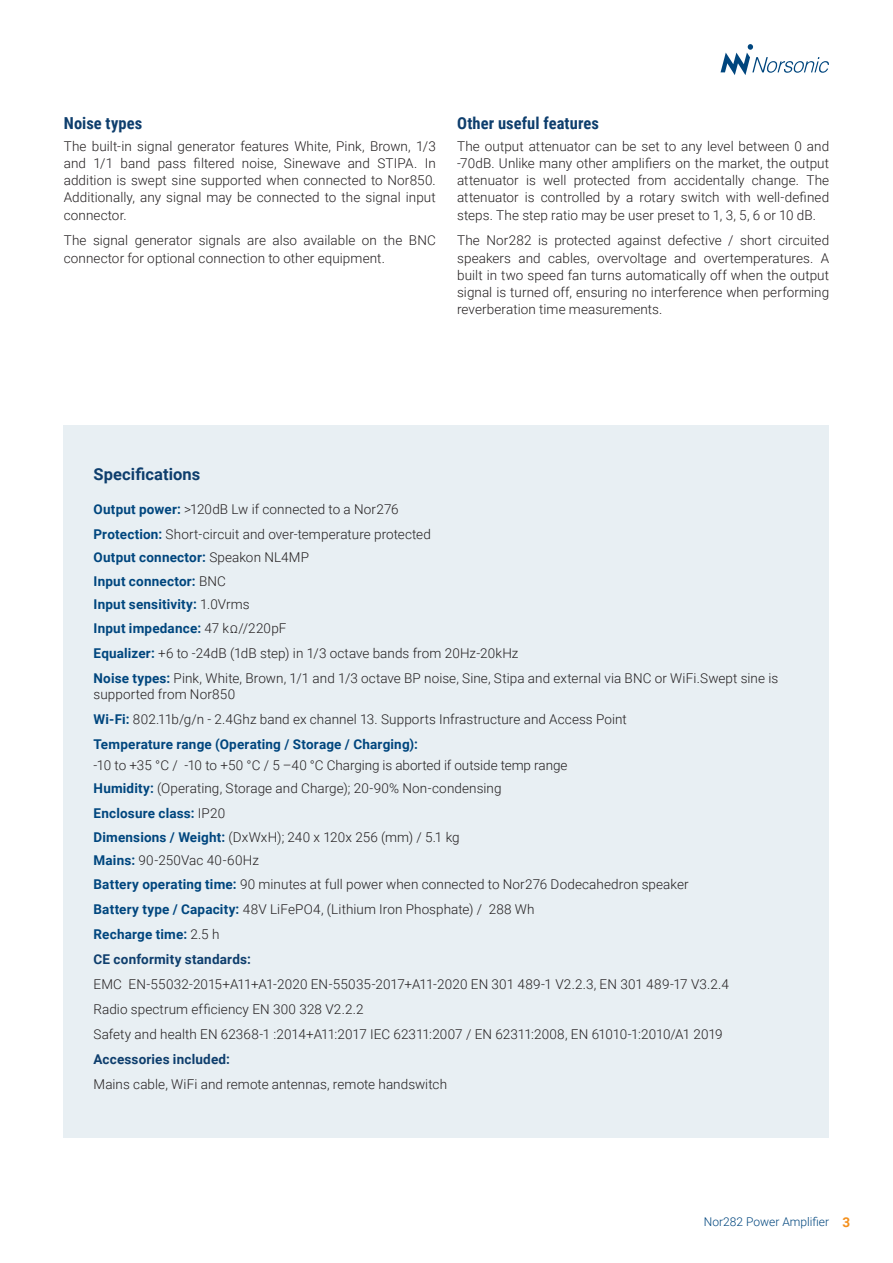
<style>
.page{position:relative;width:893px;height:1263px;background:#fff}
.page>*{position:absolute;margin:0;border:0;box-sizing:border-box;transform-origin:0 0}
.t1{font:700 16.5px "Roboto Condensed";letter-spacing:.005em;color:#0e3e6d}
.t2{font:700 16.5px "Roboto";letter-spacing:.005em;color:#0e3e6d}
.t3{font:300 13.5px/17.2px "Roboto";letter-spacing:.005em;color:#231f20}
.t4{font:700 13.5px/23.5px "Roboto";letter-spacing:.015em;color:#00467e}
.t5{font:700 13.5px "Roboto";letter-spacing:.015em;color:#0e3e6d}
.t6{font:300 12px "Roboto";color:#00467e}
.s1{font-weight:700;color:#00467e}
.s2{font-weight:300;color:#231f20}
.s3{font-weight:700;color:#0e3e6d}
.s4{font-weight:700;font-size:13.5px;color:#f4901d}
</style>
<div class="page">
<svg style="left:720px;top:44px;width:109px;height:31px"></svg>
<div style="left:64px;top:425px;width:765px;height:712px;background:#e8eff3"></div>
<p class="t1" style="left:64px;top:112px;width:80px">Noise types</p>
<p class="t3" style="left:64px;top:137px;width:374px;text-align:justify">The built-in signal generator features White, Pink, Brown, 1/3 and 1/1 band pass filtered noise, Sinewave and STIPA. In addition is swept sine supported when connected to Nor850.<br>Additionally, any signal may be connected to the signal input connector.</p>
<p class="t3" style="left:64px;top:231px;width:374px">The signal generator signals are also available on the BNC connector for optional connection to other equipment.</p>
<p class="t1" style="left:457px;top:112px;width:143px">Other useful features</p>
<p class="t3" style="left:457px;top:137px;width:374px;text-align:justify">The output attenuator can be set to any level between 0 and -70dB. Unlike many other amplifiers on the market, the output attenuator is well protected from accidentally change. The attenuator is controlled by a rotary switch with well-defined steps. The step ratio may be user preset to 1, 3, 5, 6 or 10 dB.</p>
<p class="t3" style="left:457px;top:231px;width:374px;text-align:justify">The Nor282 is protected against defective / short circuited speakers and cables, overvoltage and overtemperatures. A built in two speed fan turns automatically off when the output signal is turned off, ensuring no interference when performing reverberation time measurements.</p>
<p class="t2" style="left:94px;top:462px;width:108px">Specifications</p>
<p class="t3" style="left:94px;top:496px;width:339px;line-height:25px"><span class="s1">Output power:</span> &gt;120dB Lw if connected to a Nor276<br><span class="s1">Protection:</span> Short-circuit and over-temperature protected</p>
<p class="t4" style="left:94px;top:545px;width:217px">Output connector: <span class="s2">Speakon NL4MP<br></span>Input connector: <span class="s2">BNC<br></span>Input sensitivity: <span class="s2">1.0Vrms<br></span>Input impedance: <span class="s2">47 kΩ//220pF</span></p>
<p class="t3" style="left:94px;top:640px;width:686px;line-height:25px"><span class="s1">Equalizer:</span> +6 to -24dB (1dB step) in 1/3 octave bands from 20Hz-20kHz<br><span class="s1">Noise types:</span> Pink, White, Brown, 1/1 and 1/3 octave BP noise, Sine, Stipa and external via BNC or WiFi.Swept sine is</p>
<p class="t3" style="left:94px;top:682px;width:535px;line-height:25px">supported from Nor850<br><span class="s1">Wi-Fi:</span> 802.11b/g/n - 2.4Ghz band ex channel 13. Supports Infrastructure and Access Point<br><span class="s1">Temperature range (Operating / Storage / Charging):</span></p>
<p class="t3" style="left:94px;top:753px;width:475px;line-height:23.5px">-10 to +35 °C / -10 to +50 °C / 5 –40 °C Charging is aborted if outside temp range<br><span class="s1">Humidity:</span> (Operating, Storage and Charge); 20-90% Non-condensing</p>
<p class="t3" style="left:94px;top:801px;width:597px;line-height:23.5px"><span class="s1">Enclosure class:</span> IP20<br><span class="s1">Dimensions / Weight:</span> (DxWxH); 240 x 120x 256 (mm) / 5.1 kg<br><span class="s1">Mains:</span> 90-250Vac 40-60Hz<br><span class="s1">Battery operating time:</span> 90 minutes at full power when connected to Nor276 Dodecahedron speaker</p>
<p class="t3" style="left:94px;top:896px;width:443px;line-height:25px"><span class="s1">Battery type / Capacity:</span> 48V LiFePO4, (Lithium Iron Phosphate) / 288 Wh<br><span class="s1">Recharge time:</span> 2.5 h<br><span class="s3">CE conformity standards:</span></p>
<p class="t3" style="left:94px;top:971px;width:637px;line-height:25px">EMC EN-55032-2015+A11+A1-2020 EN-55035-2017+A11-2020 EN 301 489-1 V2.2.3, EN 301 489-17 V3.2.4<br>Radio spectrum efficiency EN 300 328 V2.2.2<br>Safety and health EN 62368-1 :2014+A11:2017 IEC 62311:2007 / EN 62311:2008, EN 61010-1:2010/A1 2019</p>
<p class="t5" style="left:94px;top:1050px;width:138px">Accessories included:</p>
<p class="t3" style="left:94px;top:1075px;width:355px">Mains cable, WiFi and remote antennas, remote handswitch</p>
<p class="t6" style="left:704px;top:1214px;width:148px">Nor282 Power Amplifier <span class="s4">3</span></p>
</div>
